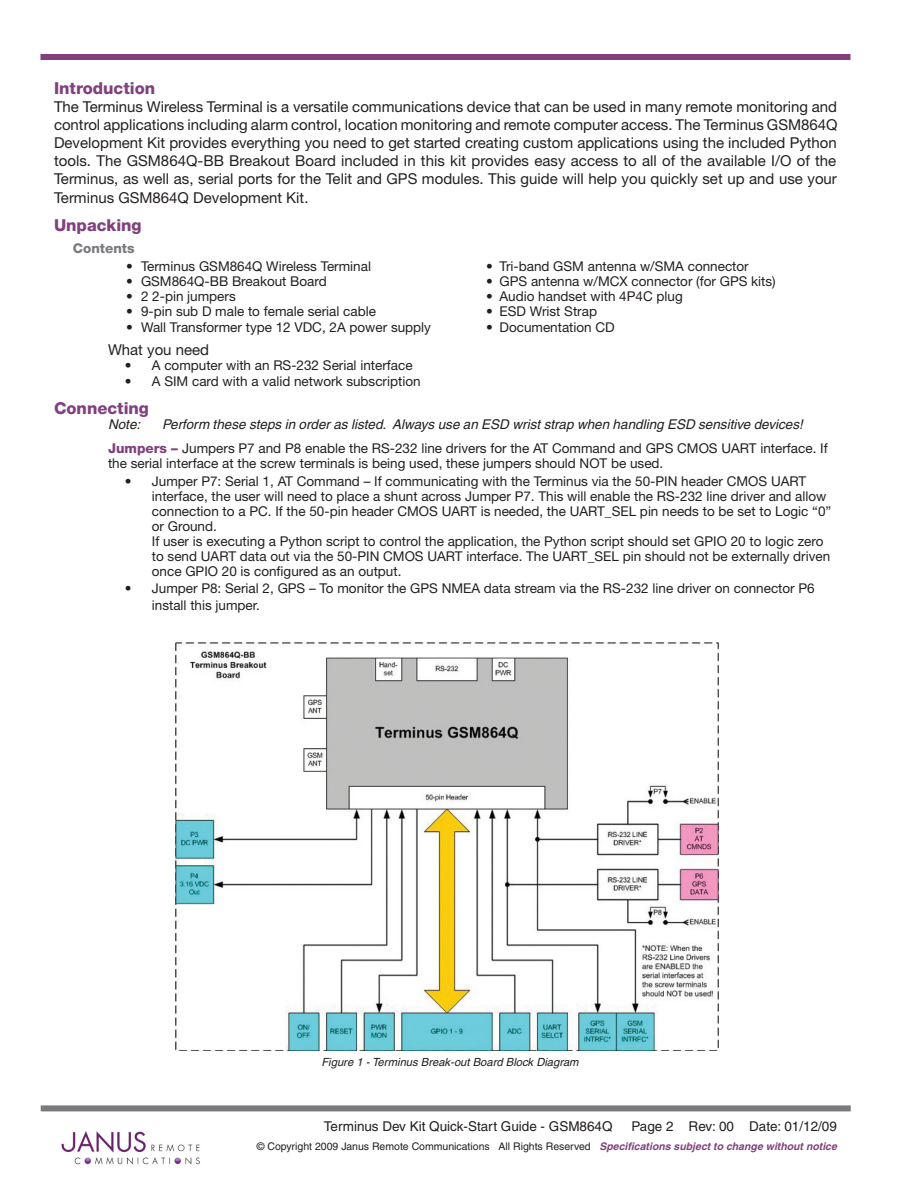
<style>
.page{position:relative;width:918px;height:1188px;background:#fff}
.page>*{position:absolute;margin:0;border:0;box-sizing:border-box;transform-origin:0 0}
.Subhead_1{font:800 16.5px "Helvetica Neue";color:#81407e}
.Body_text_10_13{font:15px/18px "Helvetica Neue";color:#231f20;text-align:justify}
.Body_text_11_15{font:15px "Helvetica Neue";color:#231f20}
.Bullet{font:13.5px/15px "Helvetica Neue";color:#231f20}
.Subhead_2{font:13.5px/15px "Helvetica Neue";color:#231f20}
.Body_text_9_10{font:italic 13.5px "Helvetica";color:#231f20}
.Subhead_1_under{font:13.5px "Helvetica";color:#231f20}
.Subhead_3{font:800 13.5px "Helvetica Neue";color:#787a7d}
.t1{font:italic 11.25px "Helvetica";color:#231f20}
.Subhead_1_under-2{font:10.5px "Helvetica";color:#231f20}
.s1{font-weight:800;color:#81407e}
.s2{font-weight:700;font-style:italic;color:#81407e}
</style>
<div class="page">
<div style="left:41px;top:1105px;width:810px;height:6px;background:#787a7d"></div>
<div style="left:40px;top:54px;width:810px;height:6px;background:#813f7c"></div>
<img style="left:61px;top:1131px;width:139px;height:34px">
<img style="left:176px;top:643px;width:543px;height:407px">
<p class="Subhead_1" style="left:54px;top:78px;width:103px">Introduction</p>
<p class="Body_text_10_13" style="left:54px;top:97px;width:785px">The Terminus Wireless Terminal is a versatile communications device that can be used in many remote monitoring and control applications including alarm control, location monitoring and remote computer access. The Terminus GSM864Q Development Kit provides everything you need to get started creating custom applications using the included Python tools. The GSM864Q-BB Breakout Board included in this kit provides easy access to all of the available I/O of the Terminus, as well as, serial ports for the Telit and GPS modules. This guide will help you quickly set up and use your</p>
<p class="Body_text_10_13" style="left:54px;top:189px;width:256px">Terminus GSM864Q Development Kit.</p>
<p class="Subhead_1" style="left:54px;top:215px;width:89px">Unpacking</p>
<p class="Subhead_3" style="left:73px;top:240px;width:63px">Contents</p>
<p class="Bullet" style="left:141px;top:258px;width:232px">Terminus GSM864Q Wireless Terminal</p>
<p class="Bullet" style="left:486px;top:258px;width:264px">• Tri-band GSM antenna w/SMA connector</p>
<p class="Bullet" style="left:141px;top:273px;width:187px">GSM864Q-BB Breakout Board</p>
<p class="Bullet" style="left:486px;top:273px;width:291px">• GPS antenna w/MCX connector (for GPS kits)</p>
<p class="Bullet" style="left:141px;top:288px;width:96px">2 2-pin jumpers</p>
<p class="Bullet" style="left:486px;top:288px;width:198px">• Audio handset with 4P4C plug</p>
<p class="Bullet" style="left:141px;top:303px;width:237px">9-pin sub D male to female serial cable</p>
<p class="Bullet" style="left:486px;top:303px;width:113px">• ESD Wrist Strap</p>
<p class="Bullet" style="left:141px;top:320px;width:292px">Wall Transformer type 12 VDC, 2A power supply</p>
<p class="Bullet" style="left:486px;top:320px;width:130px">• Documentation CD</p>
<p class="Body_text_11_15" style="left:108px;top:341px;width:103px">What you need</p>
<p class="Bullet" style="left:152px;top:357px;width:262px">A computer with an RS-232 Serial interface</p>
<p class="Bullet" style="left:152px;top:374px;width:270px">A SIM card with a valid network subscription</p>
<p class="Subhead_1" style="left:54px;top:398px;width:97px">Connecting</p>
<p class="Body_text_9_10" style="left:108px;top:416px;width:34px">Note:</p>
<p class="Body_text_9_10" style="left:162px;top:416px;width:642px">Perform these steps in order as listed. Always use an ESD wrist strap when handling ESD sensitive devices!</p>
<p class="Subhead_2" style="left:108px;top:441px;width:721px"><span class="s1">Jumpers –</span> Jumpers P7 and P8 enable the RS-232 line drivers for the AT Command and GPS CMOS UART interface. If the serial interface at the screw terminals is being used, these jumpers should NOT be used.</p>
<p class="Bullet" style="left:152px;top:473px;width:681px">Jumper P7: Serial 1, AT Command – If communicating with the Terminus via the 50-PIN header CMOS UART interface, the user will need to place a shunt across Jumper P7. This will enable the RS-232 line driver and allow connection to a PC. If the 50-pin header CMOS UART is needed, the UART_SEL pin needs to be set to Logic “0” or Ground.<br>If user is executing a Python script to control the application, the Python script should set GPIO 20 to logic zero to send UART data out via the 50-PIN CMOS UART interface. The UART_SEL pin should not be externally driven once GPIO 20 is configured as an output.</p>
<p class="Bullet" style="left:152px;top:580px;width:664px;line-height:16.5px">Jumper P8: Serial 2, GPS – To monitor the GPS NMEA data stream via the RS-232 line driver on connector P6 install this jumper.</p>
<p class="Bullet" style="left:126px;top:258px;width:8px;text-align:justify">• • • •</p>
<p class="Bullet" style="left:126px;top:320px;width:8px">•</p>
<p class="Bullet" style="left:125px;top:357px;width:8px;line-height:16.5px">• •</p>
<p class="Bullet" style="left:125px;top:473px;width:8px">•</p>
<p class="Bullet" style="left:125px;top:581px;width:8px">•</p>
<p class="t1" style="left:321px;top:1056px;width:259px">Figure 1 - Terminus Break-out Board Block Diagram</p>
<p class="Subhead_1_under" style="left:324px;top:1118px;width:290px">Terminus Dev Kit Quick-Start Guide - GSM864Q</p>
<p class="Subhead_1_under" style="left:631px;top:1118px;width:32px">Page</p>
<p class="Subhead_1_under" style="left:689px;top:1118px;width:150px">Rev: 00 Date: 01/12/09</p>
<p class="Subhead_1_under-2" style="left:257px;top:1141px;width:582px">© Copyright 2009 Janus Remote Communications All Rights Reserved <span class="s2">Specifications subject to change without notice</span></p>
</div>
